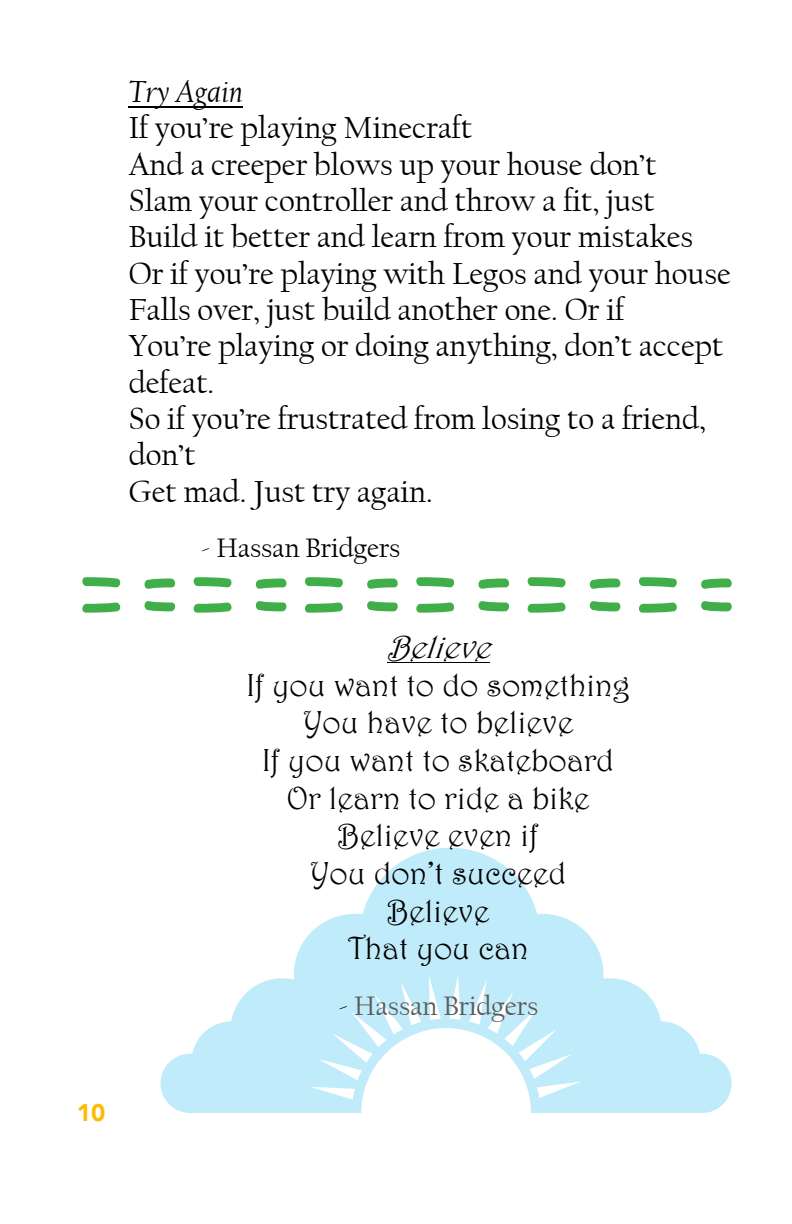
<style>
.page{position:relative;width:792px;height:1224px;background:#fff}
.page>*{position:absolute;margin:0;border:0;box-sizing:border-box;transform-origin:0 0}
.t1{font:32px/36.4px "Californian FB";color:#000}
.t2{font:32px/37.6px "Harrington";color:#000;text-align:center}
.t3{font:28px "Californian FB";color:#000}
.t4{font:28px "Californian FB";color:#595959}
.t5{font:900 24px "Avenir";color:#ffba05}
.s1{font-style:italic}
.s2{color:#000}
</style>
<div class="page">
<svg style="left:160px;top:848px;width:572px;height:265px"></svg>
<svg style="left:310px;top:1087px;width:45px;height:13px"></svg>
<svg style="left:429px;top:975px;width:12px;height:45px"></svg>
<svg style="left:318px;top:982px;width:103px;height:98px"></svg>
<svg style="left:469px;top:980px;width:112px;height:118px"></svg>
<svg style="left:450px;top:975px;width:11px;height:45px"></svg>
<hr style="left:129px;top:106px;width:114px;height:1px;background:#000">
<hr style="left:387px;top:662px;width:102px;height:1px;background:#000">
<svg style="left:82px;top:577px;width:39px;height:11px"></svg>
<svg style="left:82px;top:602px;width:39px;height:11px"></svg>
<svg style="left:144px;top:579px;width:32px;height:10px"></svg>
<svg style="left:144px;top:601px;width:32px;height:10px"></svg>
<svg style="left:193px;top:577px;width:39px;height:11px"></svg>
<svg style="left:193px;top:602px;width:39px;height:11px"></svg>
<svg style="left:255px;top:579px;width:32px;height:10px"></svg>
<svg style="left:255px;top:601px;width:32px;height:10px"></svg>
<svg style="left:305px;top:577px;width:38px;height:11px"></svg>
<svg style="left:305px;top:602px;width:38px;height:11px"></svg>
<svg style="left:367px;top:579px;width:31px;height:10px"></svg>
<svg style="left:367px;top:601px;width:31px;height:10px"></svg>
<svg style="left:416px;top:577px;width:39px;height:11px"></svg>
<svg style="left:416px;top:602px;width:39px;height:11px"></svg>
<svg style="left:478px;top:579px;width:32px;height:10px"></svg>
<svg style="left:478px;top:601px;width:32px;height:10px"></svg>
<svg style="left:527px;top:577px;width:39px;height:11px"></svg>
<svg style="left:527px;top:602px;width:39px;height:11px"></svg>
<svg style="left:589px;top:579px;width:32px;height:10px"></svg>
<svg style="left:589px;top:601px;width:32px;height:10px"></svg>
<svg style="left:639px;top:577px;width:38px;height:11px"></svg>
<svg style="left:639px;top:602px;width:38px;height:11px"></svg>
<svg style="left:701px;top:579px;width:31px;height:10px"></svg>
<svg style="left:701px;top:601px;width:31px;height:10px"></svg>
<p class="t1" style="left:129px;top:73px;width:603px"><span class="s1">Try Again<br></span>If you’re playing Minecraft<br>And a creeper blows up your house don’t<br>Slam your controller and throw a fit, just<br>Build it better and learn from your mistakes<br>Or if you’re playing with Legos and your house<br>Falls over, just build another one. Or if<br>You’re playing or doing anything, don’t accept defeat.<br>So if you’re frustrated from losing to a friend, don’t<br>Get mad. Just try again.</p>
<p class="t3" style="left:201px;top:533px;width:201px">- Hassan Bridgers</p>
<p class="t2" style="left:246px;top:628px;width:385px"><span class="s1">Believe<br></span>If you want to do something<br>You have to believe<br>If you want to skateboard<br>Or learn to ride a bike<br>Believe even if<br>You don’t succeed<br>Believe<br>That you can</p>
<p class="t4" style="left:339px;top:990px;width:201px"><span class="s2">-</span> Hassan Bridgers</p>
<p class="t5" style="left:77px;top:1092px;width:30px">10</p>
</div>
